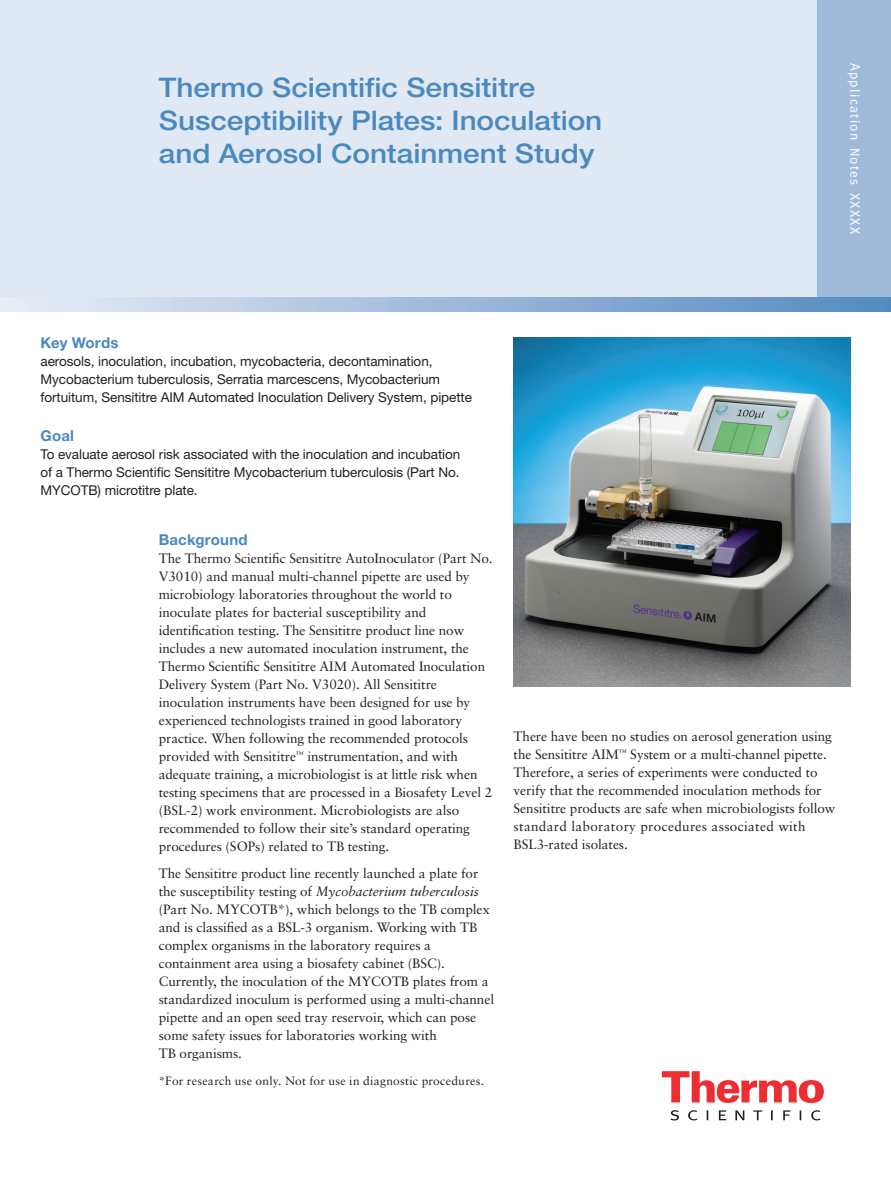
<style>
.page{position:relative;width:891px;height:1188px;background:#fff}
.page>*{position:absolute;margin:0;border:0;box-sizing:border-box;transform-origin:0 0}
.t1{font:500 27px/33px "Helvetica Neue LT Std";letter-spacing:-.005em;color:#4a89be;scale:1.1 1}
.Headline_level_1{font:700 15px "Helvetica Neue LT Std";letter-spacing:.015em;color:#4a89be}
.Body_copy{font:13.5px/18px "Sabon";letter-spacing:-.005em;color:#231f20}
.Keywords_Text{font:13.5px/18px "Helvetica Neue LT Std";letter-spacing:-.005em;color:#231f20}
.Goal_Text{font:13.5px/18px "Helvetica Neue LT Std";letter-spacing:-.005em;color:#231f20;text-align:justify}
.Document_Type{font:13.5px "Meta";letter-spacing:.1em;color:#fff}
.Footnote{font:12px "Sabon";letter-spacing:.02em;color:#231f20}
.s1{font-style:italic}
</style>
<div class="page">
<div style="left:0;top:0;width:891px;height:303px;background:#dfe8f3"></div>
<div style="left:817px;top:0;width:74px;height:303px;background:#a0bada"></div>
<svg style="left:0;top:297px;width:891px;height:15px;background:#9ebbda"></svg>
<svg style="left:662px;top:1071px;width:162px;height:32px"></svg>
<svg style="left:670px;top:1110px;width:151px;height:10px"></svg>
<img style="left:514px;top:338px;width:336px;height:349px">
<p class="t1" style="left:159px;top:71px;width:405px">Thermo Scientific Sensititre<br>Susceptibility Plates: Inoculation and Aerosol Containment Study</p>
<p class="Document_Type" style="left:863px;top:63px;width:173px;rotate:90deg">Application Notes XXXXX</p>
<p class="Headline_level_1" style="left:40px;top:334px;width:80px">Key Words</p>
<p class="Keywords_Text" style="left:40px;top:352px;width:433px">aerosols, inoculation, incubation, mycobacteria, decontamination,<br>Mycobacterium tuberculosis, Serratia marcescens, Mycobacterium fortuitum, Sensititre AIM Automated Inoculation Delivery System, pipette</p>
<p class="Headline_level_1" style="left:40px;top:427px;width:35px">Goal</p>
<p class="Goal_Text" style="left:40px;top:445px;width:421px">To evaluate aerosol risk associated with the inoculation and incubation of a Thermo Scientific Sensititre Mycobacterium tuberculosis (Part No.<br>MYCOTB) microtitre plate.</p>
<p class="Headline_level_1" style="left:159px;top:531px;width:90px">Background</p>
<p class="Body_copy" style="left:159px;top:549px;width:335px">The Thermo Scientific Sensititre AutoInoculator (Part No.<br>V3010) and manual multi-channel pipette are used by microbiology laboratories throughout the world to inoculate plates for bacterial susceptibility and identification testing. The Sensititre product line now includes a new automated inoculation instrument, the Thermo Scientific Sensititre AIM Automated Inoculation Delivery System (Part No. V3020). All Sensititre inoculation instruments have been designed for use by experienced technologists trained in good laboratory practice. When following the recommended protocols provided with Sensititre<sup>™</sup> instrumentation, and with adequate training, a microbiologist is at little risk when testing specimens that are processed in a Biosafety Level 2 (BSL-2) work environment. Microbiologists are also recommended to follow their site’s standard operating procedures (SOPs) related to TB testing.</p>
<p class="Body_copy" style="left:159px;top:864px;width:337px">The Sensititre product line recently launched a plate for the susceptibility testing of <span class="s1">Mycobacterium tuberculosis </span>(Part No. MYCOTB*), which belongs to the TB complex and is classified as a BSL-3 organism. Working with TB complex organisms in the laboratory requires a containment area using a biosafety cabinet (BSC).<br>Currently, the inoculation of the MYCOTB plates from a standardized inoculum is performed using a multi-channel pipette and an open seed tray reservoir, which can pose some safety issues for laboratories working with<br>TB organisms.</p>
<p class="Footnote" style="left:159px;top:1074px;width:327px">*For research use only. Not for use in diagnostic procedures.</p>
<p class="Body_copy" style="left:514px;top:727px;width:323px">There have been no studies on aerosol generation using the Sensititre AIM<sup>™</sup> System or a multi-channel pipette.<br>Therefore, a series of experiments were conducted to verify that the recommended inoculation methods for Sensititre products are safe when microbiologists follow standard laboratory procedures associated with BSL3-rated isolates.</p>
</div>
